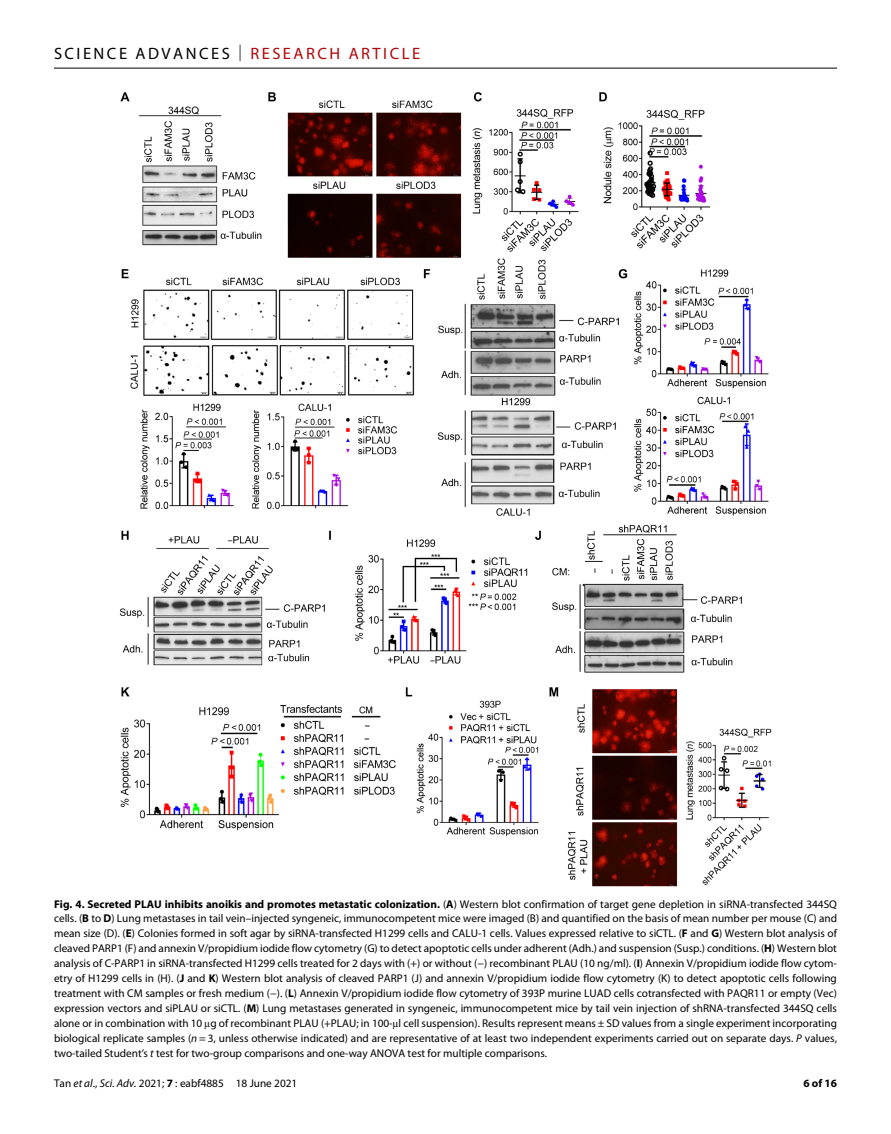
<style>
.page{position:relative;width:891px;height:1134px;background:#fff}
.page>*{position:absolute;margin:0;border:0;box-sizing:border-box;transform-origin:0 0}
.t1{font:16.5px "Myriad Pro";letter-spacing:.15em;color:#000}
.t2{font:11.25px/15px "Myriad Pro";color:#000;text-align:justify}
.t3{font:700 11.25px "Myriad Pro";color:#000}
.s1{font-weight:300}
.s2{color:#b10508}
.s3{font-weight:700}
.s4{font-style:italic}
</style>
<div class="page">
<hr style="left:54px;top:68px;width:783px;height:1px;background:#000">
<img style="left:119px;top:92px;width:653px;height:794px">
<h1 class="t1" style="left:54px;top:40px;width:368px">SCIENCE ADVANCES <span class="s1">|</span> <span class="s2">RESEARCH ARTICLE</span></h1>
<p class="t2" style="left:54px;top:896px;width:785px"><span class="s3">Fig. 4. Secreted PLAU inhibits anoikis and promotes metastatic colonization.</span> (<span class="s3">A</span>) Western blot confirmation of target gene depletion in siRNA-transfected 344SQ cells. (<span class="s3">B</span> to <span class="s3">D</span>) Lung metastases in tail vein–injected syngeneic, immunocompetent mice were imaged (B) and quantified on the basis of mean number per mouse (C) and mean size (D). (<span class="s3">E</span>) Colonies formed in soft agar by siRNA-transfected H1299 cells and CALU-1 cells. Values expressed relative to siCTL. (<span class="s3">F</span> and <span class="s3">G</span>) Western blot analysis of cleaved PARP1 (F) and annexin V/propidium iodide flow cytometry (G) to detect apoptotic cells under adherent (Adh.) and suspension (Susp.) conditions. (<span class="s3">H</span>) Western blot analysis of C-PARP1 in siRNA-transfected H1299 cells treated for 2 days with (+) or without (−) recombinant PLAU (10 ng/ml). (<span class="s3">I</span>) Annexin V/propidium iodide flow cytom&shy;etry of H1299 cells in (H). (<span class="s3">J</span> and <span class="s3">K</span>) Western blot analysis of cleaved PARP1 (J) and annexin V/propidium iodide flow cytometry (K) to detect apoptotic cells following treatment with CM samples or fresh medium (−). (<span class="s3">L</span>) Annexin V/propidium iodide flow cytometry of 393P murine LUAD cells cotransfected with PAQR11 or empty (Vec) expression vectors and siPLAU or siCTL. (<span class="s3">M</span>) Lung metastases generated in syngeneic, immunocompetent mice by tail vein injection of shRNA-transfected 344SQ cells alone or in combination with 10 g of recombinant PLAU (+PLAU; in 100- l cell suspension). Results represent means ± SD values from a single experiment incorporating biological replicate samples (<span class="s4">n</span> = 3, unless otherwise indicated) and are representative of at least two independent experiments carried out on separate days. <span class="s4">P</span> values, two-tailed Student’s <span class="s4">t</span> test for two-group comparisons and one-way ANOVA test for multiple comparisons.</p>
<p class="t2" style="left:54px;top:1076px;width:245px">Tan <span class="s4">et al</span>., <span class="s4">Sci. Adv.</span> 2021; <span class="s3">7</span> : eabf4885 18 June 2021</p>
<p class="t3" style="left:803px;top:1074px;width:35px">6 of 16</p>
</div>
